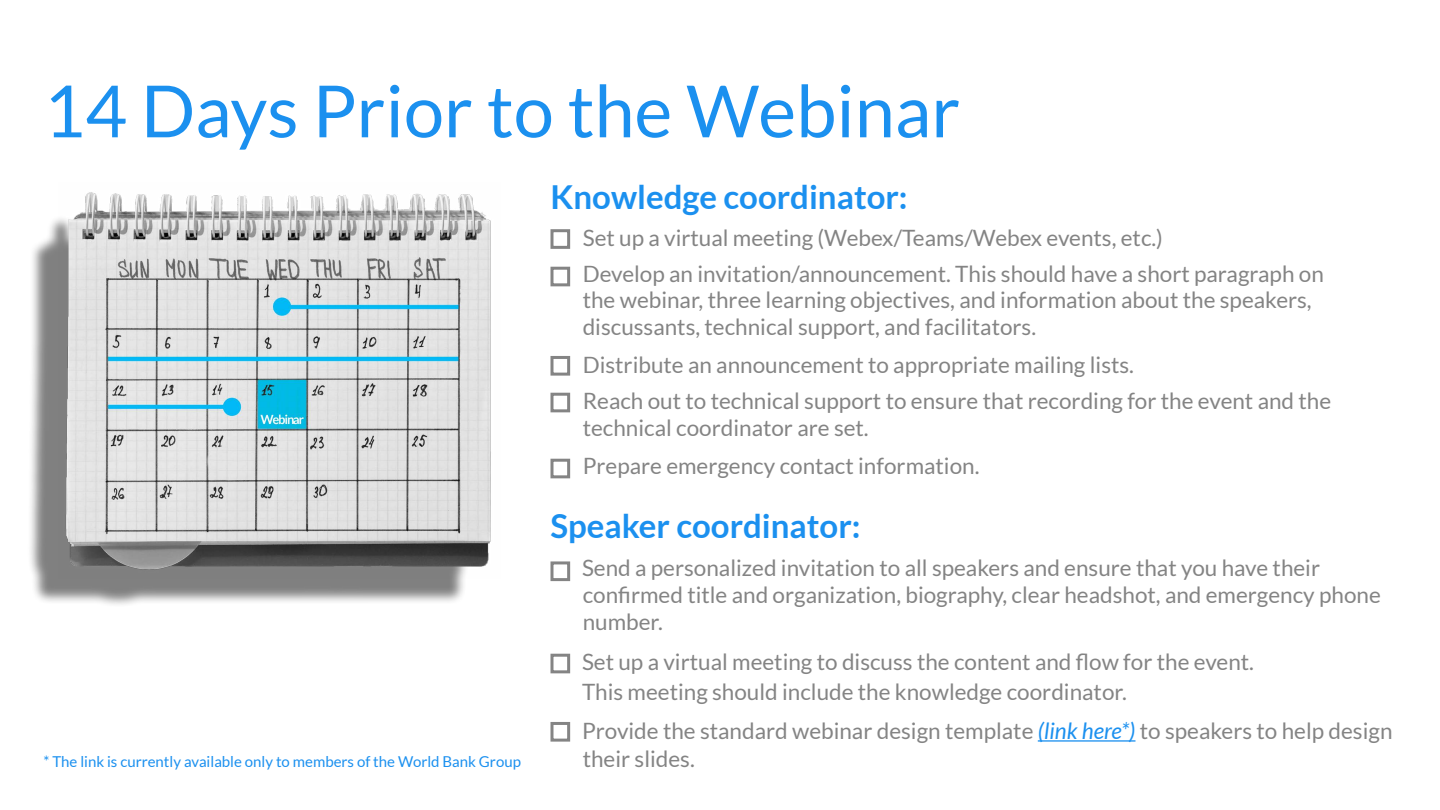
<style>
.page{position:relative;width:1440px;height:810px;background:#fff}
.page>*{position:absolute;margin:0;border:0;box-sizing:border-box;transform-origin:0 0}
.t1{font:72px "Lato";color:#1b90ef}
.t2{font:700 33px "Lato";color:#1b90ef}
.t3{font:22.5px/27.3px "Lato";color:#848484}
.t4{font:15px "Lato";color:#1b90ef}
.s1{font-style:italic;color:#1b90ef}
</style>
<div class="page">
<hr style="left:1038px;top:740px;width:98px;height:2px;background:#1b90ef">
<div style="left:27px;top:214px;width:443px;height:394px;background:#000;opacity:.5"></div>
<img style="left:58px;top:192px;width:433px;height:386px">
<div style="left:550px;top:229px;width:20px;height:20px;border:3px solid #848484"></div>
<div style="left:550px;top:267px;width:20px;height:19px;border:3px solid #848484"></div>
<div style="left:550px;top:356px;width:20px;height:20px;border:3px solid #848484"></div>
<div style="left:550px;top:393px;width:20px;height:19px;border:3px solid #848484"></div>
<div style="left:550px;top:459px;width:20px;height:19px;border:3px solid #848484"></div>
<div style="left:550px;top:561px;width:20px;height:20px;border:3px solid #848484"></div>
<div style="left:550px;top:654px;width:20px;height:19px;border:3px solid #848484"></div>
<div style="left:550px;top:722px;width:20px;height:20px;border:3px solid #848484"></div>
<h1 class="t1" style="left:44px;top:71px;width:918px">14 Days Prior to the Webinar</h1>
<p class="t4" style="left:44px;top:753px;width:479px">* The link is currently available only to members of the World Bank Group</p>
<h2 class="t2" style="left:550px;top:178px;width:359px">Knowledge coordinator:</h2>
<p class="t3" style="left:583px;top:219px;width:743px;line-height:36.3px">Set up a virtual meeting (Webex/Teams/Webex events, etc.)<br>Develop an invitation/announcement. This should have a short paragraph on</p>
<p class="t3" style="left:583px;top:286px;width:731px">the webinar, three learning objectives, and information about the speakers, discussants, technical support, and facilitators.</p>
<p class="t3" style="left:583px;top:346px;width:750px;line-height:36.3px">Distribute an announcement to appropriate mailing lists.<br>Reach out to technical support to ensure that recording for the event and the</p>
<p class="t3" style="left:583px;top:409px;width:398px;line-height:37.8px">technical coordinator are set.<br>Prepare emergency contact information.</p>
<h2 class="t2" style="left:550px;top:507px;width:312px">Speaker coordinator:</h2>
<p class="t3" style="left:582px;top:554px;width:800px">Send a personalized invitation to all speakers and ensure that you have their confirmed title and organization, biography, clear headshot, and emergency phone number.</p>
<p class="t3" style="left:582px;top:646px;width:674px;line-height:30.3px">Set up a virtual meeting to discuss the content and flow for the event.<br>This meeting should include the knowledge coordinator.</p>
<p class="t3" style="left:582px;top:717px;width:812px">Provide the standard webinar design template <span class="s1">(link here*)</span> to speakers to help design their slides.</p>
</div>
